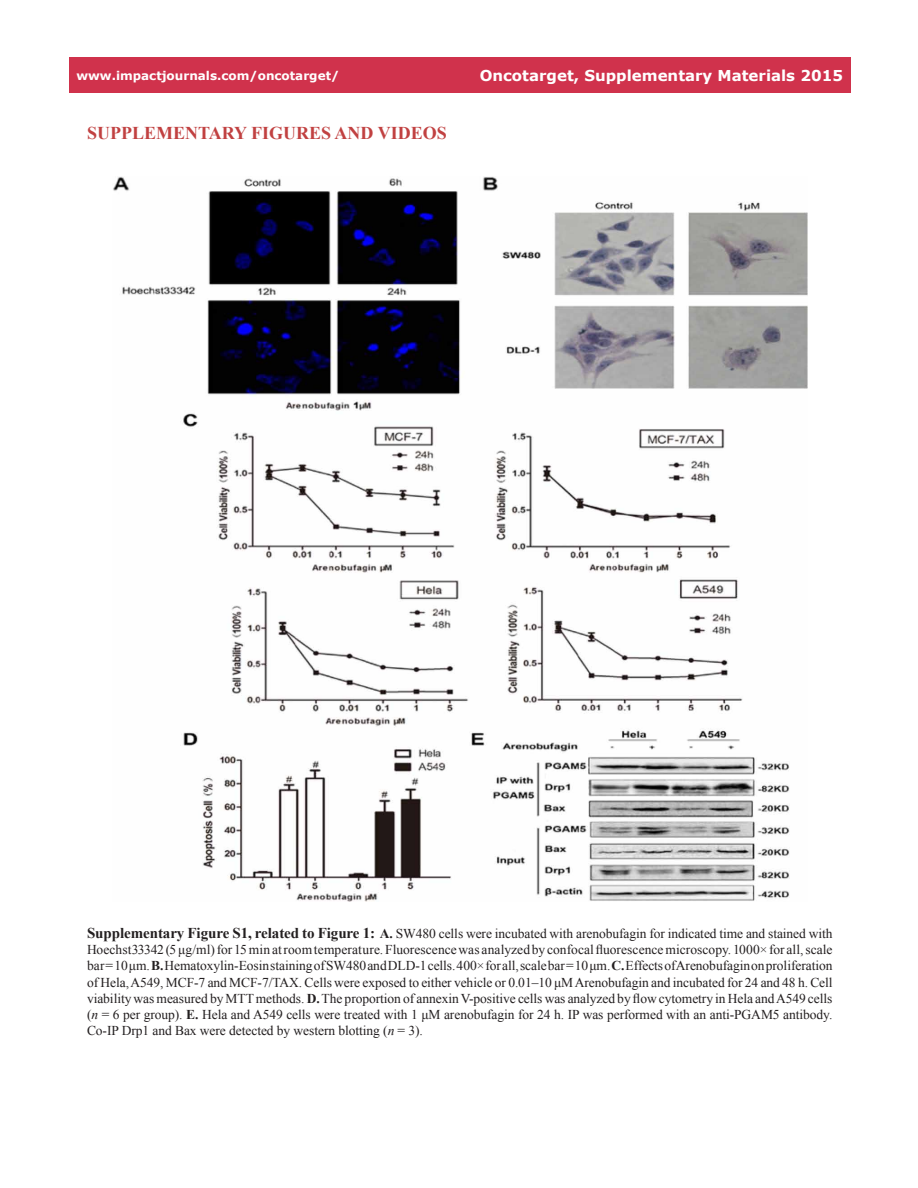
<style>
.page{position:relative;width:918px;height:1188px;background:#fff}
.page>*{position:absolute;margin:0;border:0;box-sizing:border-box;transform-origin:0 0}
.t1{font:700 18px "Times New Roman";color:#c14141}
.t2{font:700 15px "Verdana";color:#fff}
.t3{font:13.5px/16.2px "Times New Roman";letter-spacing:-.005em;color:#231f20;text-align:justify}
.t4{font:700 12px "Verdana";color:#fff}
.s1{font-weight:700;font-size:15px}
.s2{font-weight:700}
.s3{font-style:italic}
</style>
<div class="page">
<div style="left:69px;top:57px;width:781px;height:36px;background:#d0324c"></div>
<img style="left:113px;top:177px;width:694px;height:724px">
<p class="t4" style="left:76px;top:67px;width:264px">www.impactjournals.com/oncotarget/</p>
<p class="t2" style="left:480px;top:66px;width:365px">Oncotarget, Supplementary Materials 2015</p>
<h1 class="t1" style="left:87px;top:120px;width:24px">Supplementary</h1>
<h1 class="t1" style="left:251px;top:120px;width:45px">Figures</h1>
<h1 class="t1" style="left:335px;top:120px;width:14px">and</h1>
<h1 class="t1" style="left:378px;top:120px;width:71px">VIDEOS</h1>
<p class="t3" style="left:87px;top:925px;width:747px"><span class="s1">Supplementary Figure S1, related to Figure 1:</span> <span class="s2">A.</span> SW480 cells were incubated with arenobufagin for indicated time and stained with Hoechst33342 (5 μg/ml) for 15 min at room temperature. Fluorescence was analyzed by confocal fluorescence microscopy. 1000× for all, scale bar = 10 μm. <span class="s2">B.</span> Hematoxylin-Eosin staining of SW480 and DLD-1 cells. 400× for all, scale bar = 10 μm. <span class="s2">C.</span> Effects of Arenobufagin on proliferation of Hela, A549, MCF-7 and MCF-7/TAX. Cells were exposed to either vehicle or 0.01–10 μM Arenobufagin and incubated for 24 and 48 h. Cell viability was measured by MTT methods. <span class="s2">D.</span> The proportion of annexin V-positive cells was analyzed by flow cytometry in Hela and A549 cells (<span class="s3">n</span> = 6 per group). <span class="s2">E.</span> Hela and A549 cells were treated with 1 μM arenobufagin for 24 h. IP was performed with an anti-PGAM5 antibody.<br>Co-IP Drp1 and Bax were detected by western blotting (<span class="s3">n</span> = 3).</p>
</div>
